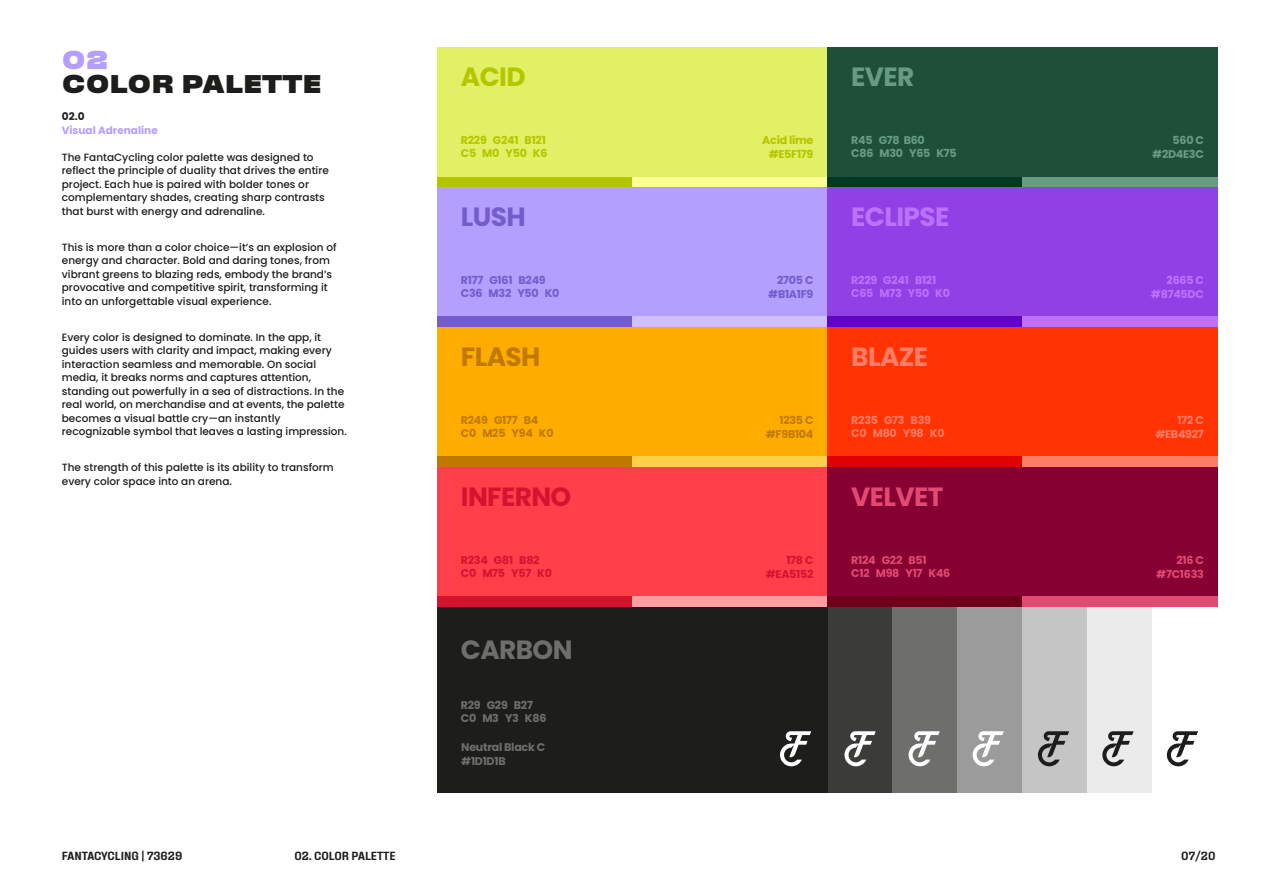
<style>
.page{position:relative;width:1263px;height:893px;background:#fff}
.page>*{position:absolute;margin:0;border:0;box-sizing:border-box;transform-origin:0 0}
.t1{font:700 26.4px "Poppins";letter-spacing:-.025em;color:#bd72ff}
.t2{font:700 26.4px "Poppins";letter-spacing:-.025em;color:#d6132f}
.t3{font:700 26.4px "Poppins";letter-spacing:-.025em;color:#6e6e6d}
.t4{font:700 26.4px "Poppins";letter-spacing:-.025em;color:#e04a73}
.t5{font:700 26.4px "Poppins";letter-spacing:-.025em;color:#c07900}
.t6{font:700 26.4px "Poppins";letter-spacing:-.025em;color:#ff7c65}
.t7{font:700 26.4px "Poppins";color:#b4c600}
.t8{font:700 26.4px "Poppins";color:#679c83}
.t9{font:700 26.4px "Poppins";color:#735ccc}
.t10{font:900 expanded 25.5px "Fixture";color:#1d1d1b}
.t11{font:900 expanded 25.5px "Fixture";color:#b39ffe}
.t12{font:600 11.7px "Fixture";color:#1d1d1b}
.t13{font:700 11.1px/12.6px "Poppins";letter-spacing:-.025em;color:#6e6e6d}
.t14{font:700 11.1px/12.6px "Poppins";letter-spacing:-.025em;color:#b4c600}
.t15{font:700 11.1px/12.6px "Poppins";letter-spacing:-.025em;color:#735ccc}
.t16{font:700 11.1px/12.6px "Poppins";letter-spacing:-.025em;color:#bd72ff}
.t17{font:700 11.1px/12.6px "Poppins";letter-spacing:-.025em;color:#e04a73}
.t18{font:700 11.1px/12.6px "Poppins";letter-spacing:-.025em;color:#679c83}
.t19{font:700 11.1px/12.6px "Poppins";letter-spacing:-.025em;color:#c07900}
.t20{font:700 11.1px/12.6px "Poppins";letter-spacing:-.025em;color:#ff7c65}
.t21{font:700 11.1px/12.6px "Poppins";letter-spacing:-.025em;color:#d6132f}
.t22{font:500 10.5px/13.5px "Poppins";color:#1d1d1b}
.t23{font:700 10.5px "Poppins";color:#b39ffe}
.t24{font:700 10.5px "Poppins";color:#1d1d1b}
</style>
<div class="page">
<div style="left:437px;top:47px;width:390px;height:140px;background:#e1f064"></div>
<div style="left:437px;top:606px;width:325px;height:186px;background:#1d1d1b"></div>
<div style="left:437px;top:177px;width:196px;height:10px;background:#b4c600"></div>
<div style="left:632px;top:177px;width:195px;height:10px;background:#fbff95"></div>
<div style="left:827px;top:606px;width:66px;height:186px;background:#3b3b3a"></div>
<div style="left:762px;top:606px;width:65px;height:186px;background:#1d1d1b"></div>
<div style="left:893px;top:606px;width:65px;height:186px;background:#6e6e6d"></div>
<div style="left:958px;top:606px;width:65px;height:186px;background:#9c9b9b"></div>
<div style="left:1023px;top:606px;width:65px;height:186px;background:#c5c5c5"></div>
<div style="left:1088px;top:606px;width:65px;height:186px;background:#ebebeb"></div>
<div style="left:827px;top:47px;width:391px;height:140px;background:#1f4f39"></div>
<div style="left:827px;top:177px;width:196px;height:10px;background:#003a23"></div>
<div style="left:1022px;top:177px;width:196px;height:10px;background:#679c83"></div>
<div style="left:437px;top:187px;width:390px;height:140px;background:#b39ffe"></div>
<div style="left:437px;top:317px;width:196px;height:10px;background:#735ccc"></div>
<div style="left:632px;top:317px;width:195px;height:10px;background:#d0c0ff"></div>
<div style="left:827px;top:187px;width:391px;height:140px;background:#9040e4"></div>
<div style="left:827px;top:317px;width:196px;height:10px;background:#5e06c2"></div>
<div style="left:1022px;top:317px;width:196px;height:10px;background:#bd72ff"></div>
<div style="left:437px;top:327px;width:390px;height:140px;background:#ffac00"></div>
<div style="left:437px;top:457px;width:196px;height:10px;background:#c07900"></div>
<div style="left:632px;top:457px;width:195px;height:10px;background:#ffd049"></div>
<div style="left:827px;top:327px;width:391px;height:140px;background:#ff3303"></div>
<div style="left:827px;top:457px;width:196px;height:10px;background:#df0000"></div>
<div style="left:1022px;top:457px;width:196px;height:10px;background:#ff7c65"></div>
<div style="left:437px;top:467px;width:390px;height:140px;background:#fe404b"></div>
<div style="left:437px;top:597px;width:196px;height:10px;background:#d6132f"></div>
<div style="left:632px;top:597px;width:195px;height:10px;background:#ff9ea1"></div>
<div style="left:827px;top:467px;width:391px;height:140px;background:#870032"></div>
<div style="left:827px;top:597px;width:196px;height:10px;background:#6d0018"></div>
<div style="left:1022px;top:597px;width:196px;height:10px;background:#e04a73"></div>
<svg style="left:844px;top:731px;width:32px;height:35px"></svg>
<svg style="left:908px;top:731px;width:32px;height:35px"></svg>
<svg style="left:973px;top:731px;width:31px;height:35px"></svg>
<svg style="left:780px;top:731px;width:31px;height:35px"></svg>
<svg style="left:1038px;top:731px;width:31px;height:35px"></svg>
<svg style="left:1102px;top:731px;width:31px;height:35px"></svg>
<svg style="left:1167px;top:731px;width:31px;height:35px"></svg>
<h2 class="t11" style="left:62px;top:43px;width:48px">02</h2>
<h2 class="t10" style="left:62px;top:67px;width:261px">COLOR PALETTE</h2>
<p class="t24" style="left:62px;top:111px;width:24px">02.0</p>
<p class="t23" style="left:62px;top:124px;width:97px">Visual Adrenaline</p>
<p class="t22" style="left:62px;top:150px;width:268px">The FantaCycling color palette was designed to reflect the principle of duality that drives the entire project. Each hue is paired with bolder tones or complementary shades, creating sharp contrasts that burst with energy and adrenaline.</p>
<p class="t22" style="left:62px;top:240px;width:276px">This is more than a color choice—it’s an explosion of energy and character. Bold and daring tones, from vibrant greens to blazing reds, embody the brand’s provocative and competitive spirit, transforming it into an unforgettable visual experience.</p>
<p class="t22" style="left:62px;top:330px;width:287px">Every color is designed to dominate. In the app, it guides users with clarity and impact, making every interaction seamless and memorable. On social media, it breaks norms and captures attention, standing out powerfully in a sea of distractions. In the real world, on merchandise and at events, the palette becomes a visual battle cry—an instantly recognizable symbol that leaves a lasting impression.</p>
<p class="t22" style="left:62px;top:461px;width:273px">The strength of this palette is its ability to transform every color space into an arena.</p>
<h1 class="t7" style="left:461px;top:61px;width:66px">ACID</h1>
<p class="t14" style="left:461px;top:134px;width:88px">R229 G241 B121<br>C5 M0 Y50 K6</p>
<h1 class="t9" style="left:461px;top:201px;width:66px">LUSH</h1>
<p class="t15" style="left:461px;top:274px;width:100px">R177 G161 B249<br>C36 M32 Y50 K0</p>
<h1 class="t5" style="left:461px;top:341px;width:81px">FLASH</h1>
<p class="t19" style="left:461px;top:414px;width:94px">R249 G177 B4<br>C0 M25 Y94 K0</p>
<h1 class="t2" style="left:461px;top:481px;width:112px">INFERNO</h1>
<p class="t21" style="left:461px;top:554px;width:93px">R234 G81 B82<br>C0 M75 Y57 K0</p>
<h1 class="t3" style="left:461px;top:634px;width:113px">CARBON</h1>
<p class="t13" style="left:461px;top:699px;width:87px">R29 G29 B27<br>C0 M3 Y3 K86</p>
<p class="t13" style="left:461px;top:755px;width:46px">#1D1D1B</p>
<p class="t13" style="left:461px;top:741px;width:85px">Neutral Black C</p>
<p class="t14" style="left:762px;top:134px;width:53px">Acid lime</p>
<p class="t14" style="left:769px;top:148px;width:46px">#E5F179</p>
<p class="t15" style="left:777px;top:274px;width:38px">2705 C</p>
<p class="t15" style="left:768px;top:288px;width:47px">#B1A1F9</p>
<p class="t19" style="left:779px;top:414px;width:35px">1235 C</p>
<p class="t19" style="left:766px;top:428px;width:49px">#F9B104</p>
<p class="t21" style="left:786px;top:554px;width:29px">178 C</p>
<p class="t21" style="left:766px;top:568px;width:49px">#EA5152</p>
<h1 class="t8" style="left:851px;top:61px;width:65px">EVER</h1>
<p class="t18" style="left:851px;top:134px;width:107px">R45 G78 B60<br>C86 M30 Y65 K75</p>
<h1 class="t1" style="left:851px;top:201px;width:100px">ECLIPSE</h1>
<p class="t16" style="left:851px;top:274px;width:100px">R229 G241 B121<br>C65 M73 Y50 K0</p>
<h1 class="t6" style="left:851px;top:341px;width:78px">BLAZE</h1>
<p class="t20" style="left:851px;top:414px;width:95px">R235 G73 B39<br>C0 M80 Y98 K0</p>
<h1 class="t4" style="left:851px;top:481px;width:94px">VELVET</h1>
<p class="t17" style="left:851px;top:554px;width:101px">R124 G22 B51<br>C12 M98 Y17 K46</p>
<p class="t18" style="left:1172px;top:134px;width:33px">560 C</p>
<p class="t18" style="left:1152px;top:148px;width:53px">#2D4E3C</p>
<p class="t16" style="left:1167px;top:274px;width:39px">2665 C</p>
<p class="t16" style="left:1151px;top:288px;width:54px">#8745DC</p>
<p class="t20" style="left:1177px;top:414px;width:28px">172 C</p>
<p class="t20" style="left:1155px;top:428px;width:50px">#EB4927</p>
<p class="t17" style="left:1176px;top:554px;width:29px">216 C</p>
<p class="t17" style="left:1156px;top:568px;width:49px">#7C1633</p>
<p class="t12" style="left:62px;top:848px;width:122px">FANTACYCLING | 73629</p>
<p class="t12" style="left:294px;top:848px;width:103px">O2. COLOR PALETTE</p>
<p class="t12" style="left:1181px;top:848px;width:36px">07/20</p>
</div>
